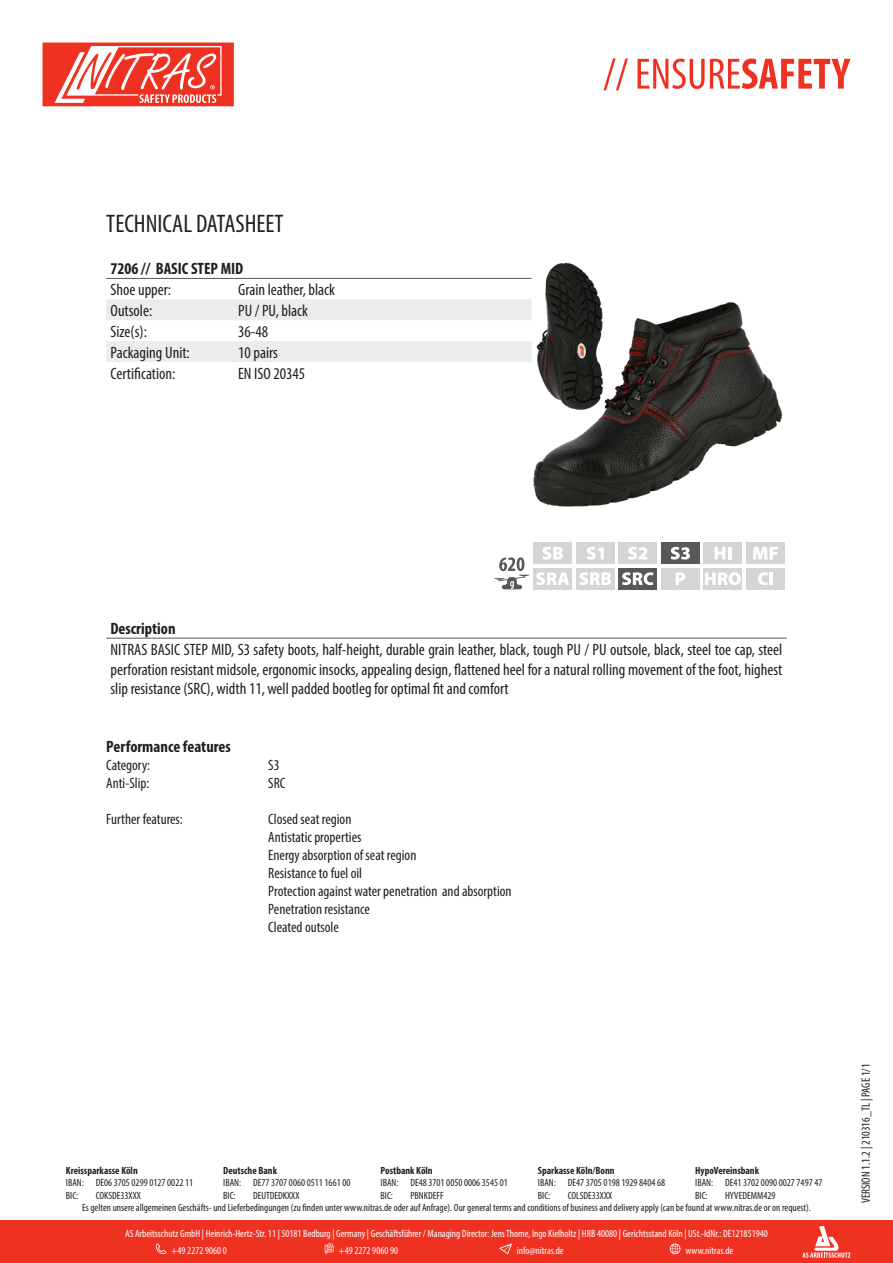
<style>
.page{position:relative;width:893px;height:1263px;background:#fff}
.page>*{position:absolute;margin:0;border:0;box-sizing:border-box;transform-origin:0 0}
.t1{font:condensed 25.5px "Myriad Pro";color:#231f20}
.t2{font:condensed 16.5px/19.8px "Myriad Pro";color:#231f20;text-align:justify}
.t3{font:700 condensed 16.5px "Myriad Pro";color:#231f20}
.t4{font:condensed 15px "Myriad Pro";color:#231f20}
.t5{font:condensed 12px "Myriad Pro";color:#231f20}
.t6{font:condensed 10.5px/12.6px "Myriad Pro";color:#231f20}
.t7{font:condensed 10.5px/17px "Myriad Pro";color:#fff}
.t8{font:700 condensed 10.5px "Myriad Pro";color:#231f20}
</style>
<div class="page">
<svg style="left:603px;top:58px;width:247px;height:32px"></svg>
<svg style="left:43px;top:43px;width:191px;height:63px"></svg>
<div style="left:0;top:1220px;width:893px;height:43px;background:#ef3122"></div>
<svg style="left:802px;top:1226px;width:48px;height:32px"></svg>
<svg style="left:156px;top:1243px;width:10px;height:11px"></svg>
<svg style="left:325px;top:1243px;width:9px;height:11px"></svg>
<svg style="left:499px;top:1243px;width:13px;height:11px"></svg>
<svg style="left:670px;top:1243px;width:10px;height:11px"></svg>
<svg style="left:106px;top:299px;width:425px;height:63px"></svg>
<hr style="left:106px;top:278px;width:128px;height:1px;background:#57585a">
<hr style="left:234px;top:278px;width:297px;height:1px;background:#57585a">
<img style="left:531px;top:262px;width:252px;height:245px">
<svg style="left:494px;top:557px;width:35px;height:32px"></svg>
<div style="left:534px;top:542px;width:38px;height:22px;background:#d5d5d6"></div>
<svg style="left:543px;top:547px;width:20px;height:13px"></svg>
<div style="left:576px;top:542px;width:38px;height:22px;background:#d5d5d6"></div>
<svg style="left:587px;top:547px;width:17px;height:13px"></svg>
<div style="left:619px;top:542px;width:38px;height:22px;background:#d5d5d6"></div>
<svg style="left:628px;top:547px;width:19px;height:13px"></svg>
<div style="left:661px;top:542px;width:38px;height:22px;background:#57585a"></div>
<svg style="left:671px;top:547px;width:19px;height:13px"></svg>
<div style="left:704px;top:542px;width:38px;height:22px;background:#d5d5d6"></div>
<svg style="left:714px;top:547px;width:17px;height:13px"></svg>
<div style="left:746px;top:542px;width:38px;height:22px;background:#d5d5d6"></div>
<svg style="left:753px;top:547px;width:25px;height:13px"></svg>
<div style="left:534px;top:568px;width:38px;height:21px;background:#d5d5d6"></div>
<svg style="left:536px;top:572px;width:33px;height:13px"></svg>
<div style="left:576px;top:568px;width:38px;height:21px;background:#d5d5d6"></div>
<svg style="left:579px;top:572px;width:32px;height:13px"></svg>
<div style="left:619px;top:568px;width:38px;height:21px;background:#57585a"></div>
<svg style="left:622px;top:572px;width:31px;height:13px"></svg>
<div style="left:661px;top:568px;width:38px;height:21px;background:#d5d5d6"></div>
<svg style="left:675px;top:572px;width:10px;height:13px"></svg>
<div style="left:704px;top:568px;width:38px;height:21px;background:#d5d5d6"></div>
<svg style="left:705px;top:572px;width:36px;height:13px"></svg>
<div style="left:746px;top:568px;width:38px;height:21px;background:#d5d5d6"></div>
<svg style="left:758px;top:572px;width:10px;height:13px"></svg>
<hr style="left:769px;top:572px;width:4px;height:13px;background:#fff">
<hr style="left:106px;top:638px;width:681px;height:1px;background:#57585a">
<p class="t1" style="left:106px;top:208px;width:179px">TECHNICAL DATASHEET</p>
<p class="t3" style="left:111px;top:258px;width:134px">7206 // BASIC STEP MID</p>
<p class="t2" style="left:111px;top:279px;width:62px">Shoe upper:</p>
<p class="t2" style="left:238px;top:279px;width:98px">Grain leather, black</p>
<p class="t2" style="left:111px;top:300px;width:43px">Outsole:</p>
<p class="t2" style="left:238px;top:300px;width:71px">PU / PU, black</p>
<p class="t2" style="left:111px;top:321px;width:38px">Size(s):</p>
<p class="t2" style="left:238px;top:321px;width:32px">36-48</p>
<p class="t2" style="left:111px;top:342px;width:81px">Packaging Unit:</p>
<p class="t2" style="left:238px;top:342px;width:41px">10 pairs</p>
<p class="t2" style="left:111px;top:363px;width:66px">Certification:</p>
<p class="t2" style="left:238px;top:363px;width:69px">EN ISO 20345</p>
<p class="t3" style="left:111px;top:618px;width:67px">Description</p>
<p class="t2" style="left:111px;top:639px;width:673px">NITRAS BASIC STEP MID, S3 safety boots, half-height, durable grain leather, black, tough PU / PU outsole, black, steel toe cap, steel perforation resistant midsole, ergonomic insocks, appealing design, flattened heel for a natural rolling movement of the foot, highest slip resistance (SRC), width 11, well padded bootleg for optimal fit and comfort</p>
<p class="t3" style="left:106px;top:736px;width:126px">Performance features</p>
<p class="t4" style="left:106px;top:756px;width:45px">Category:</p>
<p class="t4" style="left:268px;top:756px;width:13px">S3</p>
<p class="t4" style="left:106px;top:774px;width:45px">Anti-Slip:</p>
<p class="t4" style="left:268px;top:774px;width:19px">SRC</p>
<p class="t4" style="left:106px;top:810px;width:78px">Further features:</p>
<p class="t4" style="left:268px;top:810px;width:85px">Closed seat region</p>
<p class="t4" style="left:268px;top:828px;width:95px">Antistatic properties</p>
<p class="t4" style="left:268px;top:846px;width:150px">Energy absorption of seat region</p>
<p class="t4" style="left:268px;top:864px;width:95px">Resistance to fuel oil</p>
<p class="t4" style="left:268px;top:882px;width:245px">Protection against water penetration and absorption</p>
<p class="t4" style="left:268px;top:900px;width:103px">Penetration resistance</p>
<p class="t4" style="left:268px;top:918px;width:72px">Cleated outsole</p>
<p class="t8" style="left:66px;top:1164px;width:73px">Kreissparkasse Köln</p>
<p class="t8" style="left:223px;top:1164px;width:55px">Deutsche Bank</p>
<p class="t8" style="left:381px;top:1164px;width:54px">Postbank Köln</p>
<p class="t8" style="left:538px;top:1164px;width:78px">Sparkasse Köln/Bonn</p>
<p class="t8" style="left:695px;top:1164px;width:65px">HypoVereinsbank</p>
<p class="t6" style="left:66px;top:1176px;width:19px">IBAN:<br>BIC:</p>
<p class="t6" style="left:96px;top:1176px;width:99px">DE06 3705 0299 0127 0022 11<br>COKSDE33XXX</p>
<p class="t6" style="left:223px;top:1176px;width:19px">IBAN:<br>BIC:</p>
<p class="t6" style="left:253px;top:1176px;width:99px">DE77 3707 0060 0511 1661 00<br>DEUTDEDKXXX</p>
<p class="t6" style="left:381px;top:1176px;width:19px">IBAN:<br>BIC:</p>
<p class="t6" style="left:410px;top:1176px;width:99px">DE48 3701 0050 0006 3545 01<br>PBNKDEFF</p>
<p class="t6" style="left:538px;top:1176px;width:19px">IBAN:<br>BIC:</p>
<p class="t6" style="left:568px;top:1176px;width:99px">DE47 3705 0198 1929 8404 68<br>COLSDE33XXX</p>
<p class="t6" style="left:695px;top:1176px;width:19px">IBAN:<br>BIC:</p>
<p class="t6" style="left:725px;top:1176px;width:99px">DE41 3702 0090 0027 7497 47</p>
<p class="t6" style="left:725px;top:1189px;width:52px">HYVEDEMM429</p>
<p class="t6" style="left:82px;top:1201px;width:730px">Es gelten unsere allgemeinen Geschäfts- und Lieferbedingungen (zu finden unter www.nitras.de oder auf Anfrage). Our general terms and conditions of business and delivery apply (can be found at www.nitras.de or on request).</p>
<p class="t7" style="left:171px;top:1225px;width:598px;text-indent:-46px">AS Arbeitsschutz GmbH | Heinrich-Hertz-Str. 11 | 50181 Bedburg | Germany | Geschäftsführer / Managing Director: Jens Thome, Ingo Kielholtz | HRB 40080 | Gerichtsstand Köln | USt.-IdNr.: DE121851940 +49 2272 9060 0</p>
<p class="t7" style="left:338px;top:1242px;width:61px">+49 2272 9060 90</p>
<p class="t7" style="left:517px;top:1242px;width:48px">info@nitras.de</p>
<p class="t7" style="left:685px;top:1242px;width:49px">www.nitras.de</p>
<p class="t5" style="left:859px;top:1203px;width:141px;rotate:-90deg">VERSION 1.1.2 | 210316_TL | PAGE 1/1</p>
</div>
